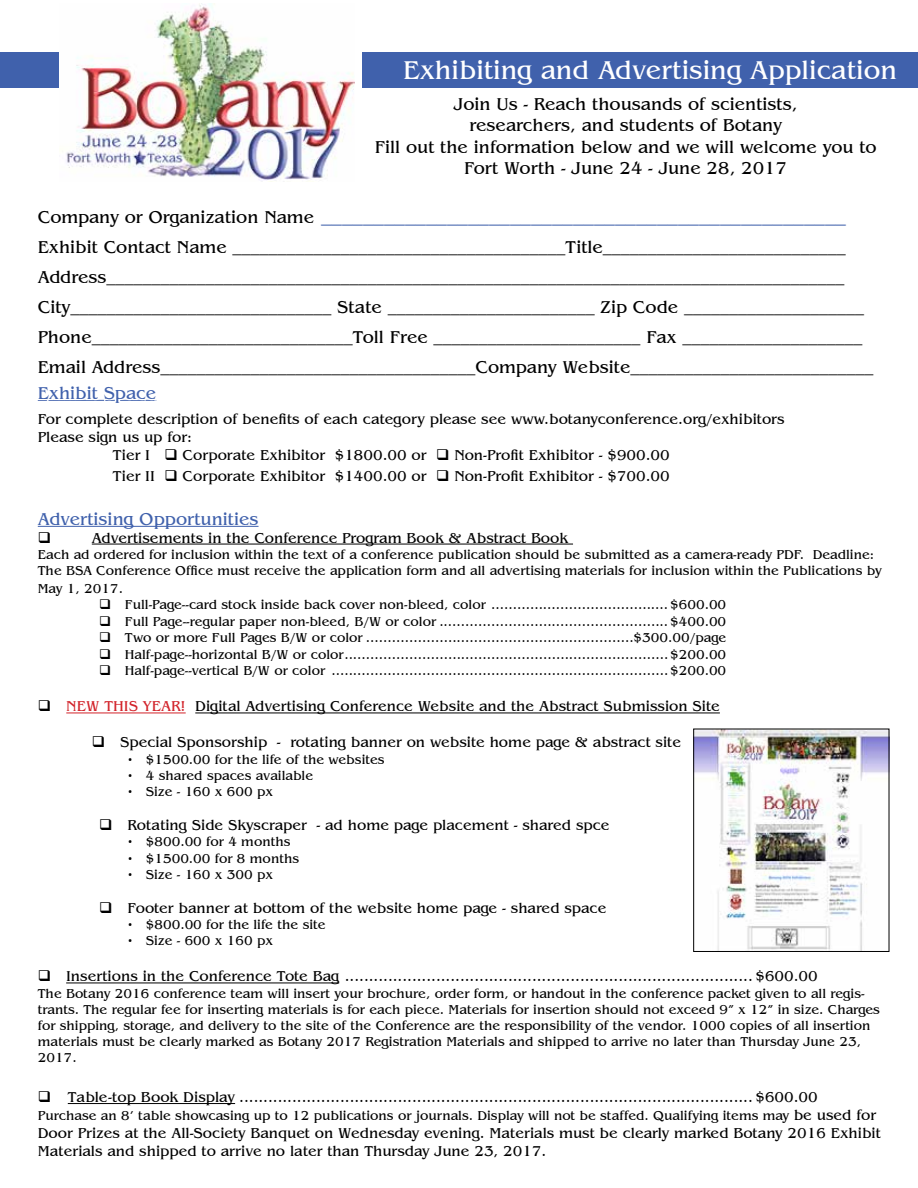
<style>
.page{position:relative;width:918px;height:1188px;background:#fff}
.page>*{position:absolute;margin:0;border:0;box-sizing:border-box;transform-origin:0 0}
.t1{font:27px "Benguiat";color:#fff}
.t2{font:21px "Benguiat";color:#4061ac}
.t3{font:18px/30px "Benguiat";color:#000;text-align:center}
.t4{font:18px "Benguiat";color:#4061ac}
.t5{font:15px/18px "Benguiat";color:#000}
.t6{font:13.5px/16.2px "Benguiat";color:#000}
.s1{font-size:18px;color:#000}
.s2{color:#d2232a}
.s3{font-size:15px}
</style>
<div class="page">
<hr style="left:38px;top:526px;width:221px;height:1px;background:#4061ac">
<hr style="left:92px;top:544px;width:481px;height:1px;background:#000">
<hr style="left:66px;top:713px;width:120px;height:1px;background:#d2232a">
<hr style="left:195px;top:713px;width:525px;height:1px;background:#000">
<hr style="left:66px;top:983px;width:273px;height:1px;background:#000">
<hr style="left:68px;top:1103px;width:167px;height:1px;background:#000">
<svg style="left:37px;top:399px;width:120px;height:2px"></svg>
<div style="left:0;top:52px;width:918px;height:35px;background:#4061ac"></div>
<div style="left:59px;top:18px;width:303px;height:185px;background:#fff"></div>
<img style="left:66px;top:3px;width:288px;height:178px">
<img style="left:695px;top:731px;width:192px;height:219px">
<div style="left:693px;top:729px;width:196px;height:223px;border:1px solid #000"></div>
<h1 class="t1" style="left:403px;top:55px;width:496px">Exhibiting and Advertising Application</h1>
<h3 class="t3" style="left:375px;top:93px;width:504px;line-height:21.6px">Join Us - Reach thousands of scientists,<br>researchers, and students of Botany<br>Fill out the information below and we will welcome you to Fort Worth - June 24 - June 28, 2017</h3>
<h2 class="t2" style="left:38px;top:204px;width:810px"><span class="s1">Company or Organization Name</span> __________________________________________________</h2>
<p class="t3" style="left:38px;top:232px;width:837px;text-align:left">Exhibit Contact Name _____________________________________Title___________________________ Address__________________________________________________________________________________ City_____________________________ State _______________________ Zip Code ____________________ Phone_____________________________Toll Free _______________________ Fax ____________________ Email Address___________________________________Company Website___________________________</p>
<h3 class="t4" style="left:38px;top:382px;width:120px">Exhibit Space</h3>
<p class="t5" style="left:38px;top:410px;width:748px">For complete description of benefits of each category please see www.botanyconference.org/exhibitors</p>
<p class="t5" style="left:38px;top:428px;width:156px">Please sign us up for:</p>
<p class="t5" style="left:113px;top:446px;width:559px">Tier I ❑ Corporate Exhibitor $1800.00 or ❑ Non-Profit Exhibitor - $900.00</p>
<p class="t5" style="left:113px;top:467px;width:559px">Tier II ❑ Corporate Exhibitor $1400.00 or ❑ Non-Profit Exhibitor - $700.00</p>
<h3 class="t4" style="left:38px;top:508px;width:222px">Advertising Opportunities</h3>
<p class="t5" style="left:92px;top:529px;width:478px">Advertisements in the Conference Program Book &amp; Abstract Book</p>
<p class="t6" style="left:38px;top:546px;width:845px">Each ad ordered for inclusion within the text of a conference publication should be submitted as a camera-ready PDF. Deadline:<br>The BSA Conference Office must receive the application form and all advertising materials for inclusion within the Publications by</p>
<p class="t6" style="left:38px;top:580px;width:87px">May 1, 2017.</p>
<p class="t6" style="left:99px;top:597px;width:628px">❑ Full-Page--card stock inside back cover non-bleed, color .........................................$600.00</p>
<p class="t6" style="left:99px;top:613px;width:628px">❑ Full Page--regular paper non-bleed, B/W or color .....................................................$400.00</p>
<p class="t6" style="left:99px;top:630px;width:629px">❑ Two or more Full Pages B/W or color ..............................................................$300.00/page</p>
<p class="t6" style="left:99px;top:646px;width:628px">❑ Half-page--horizontal B/W or color...........................................................................$200.00</p>
<p class="t6" style="left:99px;top:663px;width:628px">❑ Half-page--vertical B/W or color ..............................................................................$200.00</p>
<p class="t5" style="left:38px;top:697px;width:684px">❑ <span class="s2">NEW THIS YEAR!</span> Digital Advertising Conference Website and the Abstract Submission Site</p>
<p class="t5" style="left:92px;top:733px;width:591px">❑ Special Sponsorship - rotating banner on website home page &amp; abstract site</p>
<p class="t6" style="left:128px;top:751px;width:258px">• $1500.00 for the life of the websites</p>
<p class="t6" style="left:128px;top:767px;width:187px">• 4 shared spaces available</p>
<p class="t6" style="left:128px;top:783px;width:147px">• Size - 160 x 600 px</p>
<p class="t5" style="left:99px;top:816px;width:512px">❑ Rotating Side Skyscraper - ad home page placement - shared spce</p>
<p class="t6" style="left:128px;top:834px;width:164px">• $800.00 for 4 months</p>
<p class="t6" style="left:128px;top:850px;width:173px">• $1500.00 for 8 months</p>
<p class="t6" style="left:128px;top:866px;width:147px">• Size - 160 x 300 px</p>
<p class="t5" style="left:99px;top:899px;width:509px">❑ Footer banner at bottom of the website home page - shared space</p>
<p class="t6" style="left:128px;top:917px;width:199px">• $800.00 for the life the site</p>
<p class="t6" style="left:128px;top:933px;width:147px">• Size - 600 x 160 px</p>
<p class="t5" style="left:38px;top:967px;width:782px">❑ Insertions in the Conference Tote Bag ..................................................................................... $600.00</p>
<p class="t6" style="left:38px;top:985px;width:844px">The Botany 2016 conference team will insert your brochure, order form, or handout in the conference packet given to all regis&shy;trants. The regular fee for inserting materials is for each piece. Materials for insertion should not exceed 9” x 12” in size. Charges for shipping, storage, and delivery to the site of the Conference are the responsibility of the vendor. 1000 copies of all insertion materials must be clearly marked as Botany 2017 Registration Materials and shipped to arrive no later than Thursday June 23, 2017.</p>
<p class="t5" style="left:38px;top:1088px;width:782px">❑ Table-top Book Display ........................................................................................................... $600.00</p>
<p class="t6" style="left:38px;top:1107px;width:840px">Purchase an 8’ table showcasing up to 12 publications or journals. Display will not be staffed. Qualifying items may <span class="s3">be used for</span></p>
<p class="t5" style="left:38px;top:1124px;width:845px">Door Prizes at the All-Society Banquet on Wednesday evening. Materials must be clearly marked Botany 2016 Exhibit<br>Materials and shipped to arrive no later than Thursday June 23, 2017.</p>
</div>
